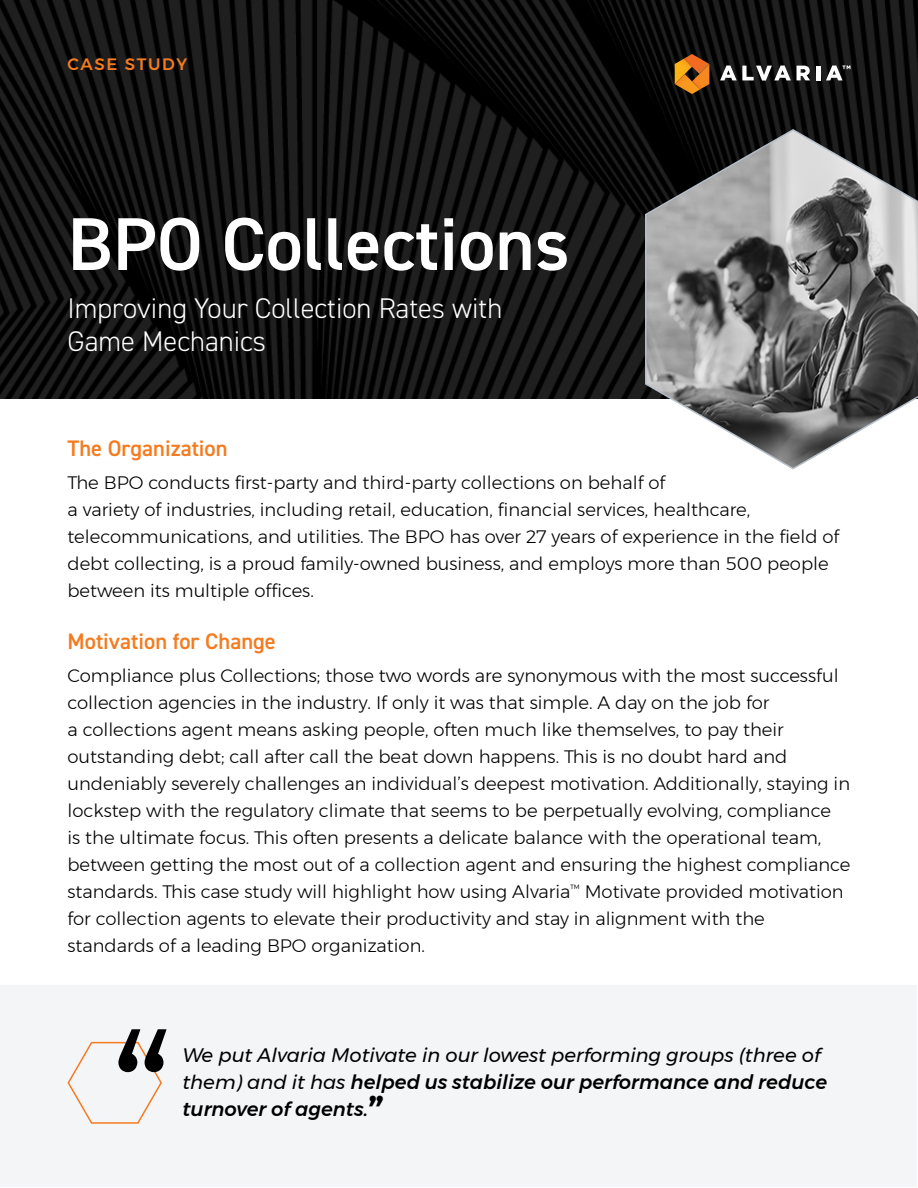
<style>
.page{position:relative;width:918px;height:1188px;background:#fff}
.page>*{position:absolute;margin:0;border:0;box-sizing:border-box;transform-origin:0 0}
.t1{font:300 217.5px "Montserrat";color:#000}
.t2{font:600 75px "DIN2014";color:#fff}
.t3{font:300 28.5px/33px "DIN2014";color:#fff}
.t4{font:600 22.5px "DIN2014";color:#f47b20}
.t5{font:italic 19.5px/27px "Montserrat";color:#000}
.t6{font:300 18px/27px "Montserrat";color:#000}
.t7{font:500 16.5px "Montserrat";letter-spacing:.1em;color:#f47b20}
.s1{font-weight:500}
.s2{font-weight:600;font-style:normal;font-size:40.5px}
</style>
<div class="page">
<img style="left:0;top:0;width:918px;height:399px">
<div style="left:1px;top:986px;width:916px;height:201px;background:#f4f5f6"></div>
<svg style="left:720px;top:66px;width:71px;height:15px"></svg>
<svg style="left:797px;top:66px;width:13px;height:14px"></svg>
<hr style="left:816px;top:66px;width:4px;height:14px;background:#fff">
<svg style="left:675px;top:54px;width:34px;height:40px"></svg>
<svg style="left:826px;top:66px;width:24px;height:14px"></svg>
<svg style="left:644px;top:128px;width:274px;height:342px;background:#848484"></svg>
<svg style="left:67px;top:1041px;width:95px;height:83px"></svg>
<p class="t7" style="left:68px;top:51px;width:121px">CASE STUDY</p>
<h2 class="t2" style="left:68px;top:194px;width:504px">BPO Collections</h2>
<h3 class="t3" style="left:68px;top:292px;width:436px">Improving Your Collection Rates with<br>Game Mechanics</h3>
<p class="t4" style="left:68px;top:434px;width:162px">The Organization</p>
<p class="t6" style="left:68px;top:469px;width:773px">The BPO conducts first-party and third-party collections on behalf of<br>a variety of industries, including retail, education, financial services, healthcare, telecommunications, and utilities. The BPO has over 27 years of experience in the field of debt collecting, is a proud family-owned business, and employs more than 500 people between its multiple offices.</p>
<p class="t4" style="left:68px;top:627px;width:210px">Motivation for Change</p>
<p class="t6" style="left:67px;top:661px;width:785px">Compliance plus Collections; those two words are synonymous with the most successful collection agencies in the industry. If only it was that simple. A day on the job for<br>a collections agent means asking people, often much like themselves, to pay their outstanding debt; call after call the beat down happens. This is no doubt hard and undeniably severely challenges an individual’s deepest motivation. Additionally, staying in lockstep with the regulatory climate that seems to be perpetually evolving, compliance<br>is the ultimate focus. This often presents a delicate balance with the operational team, between getting the most out of a collection agent and ensuring the highest compliance standards. This case study will highlight how using Alvaria<sup>™</sup> Motivate provided motivation for collection agents to elevate their productivity and stay in alignment with the standards of a leading BPO organization.</p>
<h1 class="t1" style="left:110px;top:951px;width:69px">“</h1>
<p class="t5" style="left:183px;top:1041px;width:646px">We put Alvaria Motivate in our lowest performing groups (three of them) and it has <span class="s1">helped us stabilize our performance and reduce turnover of agents.</span><span class="s2">”</span></p>
</div>
